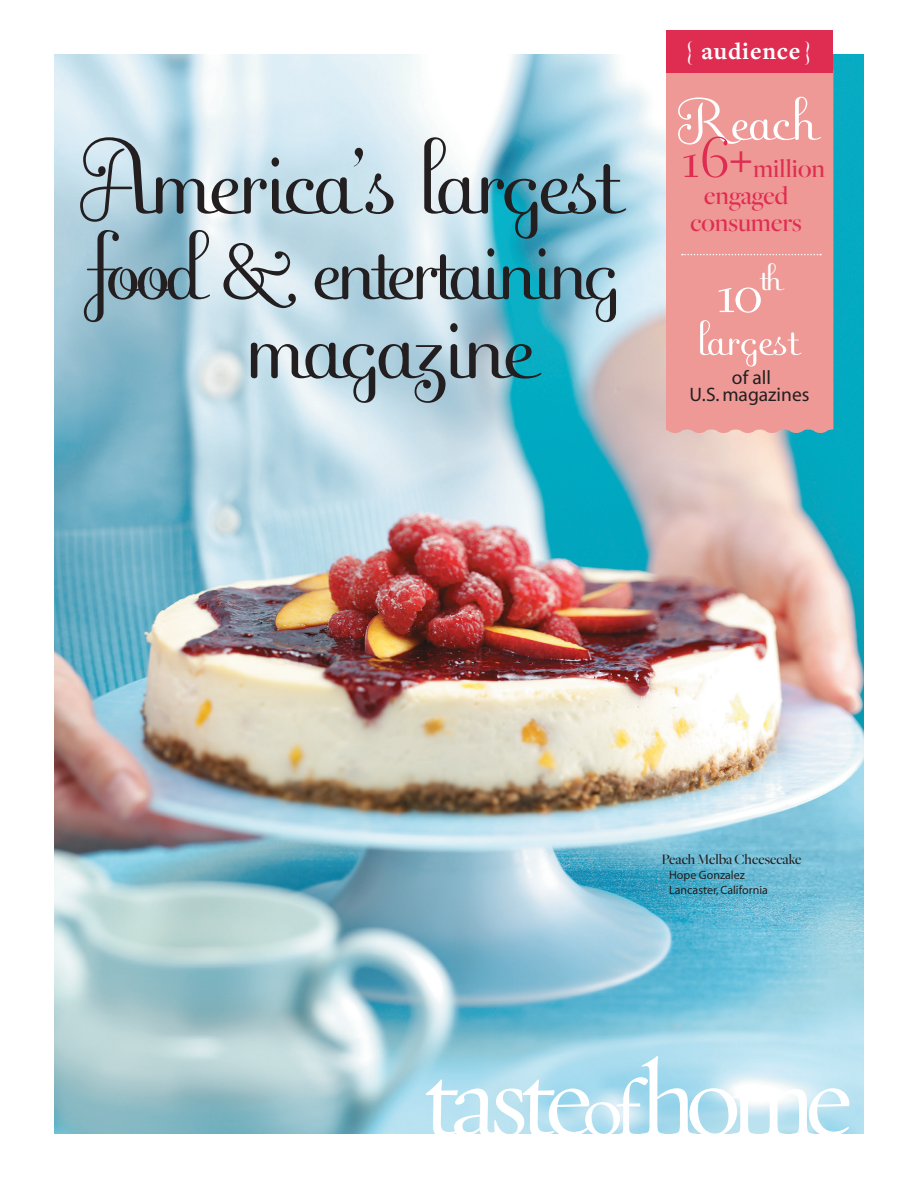
<style>
.page{position:relative;width:918px;height:1188px;background:#fff}
.page>*{position:absolute;margin:0;border:0;box-sizing:border-box;transform-origin:0 0}
.t1{font:111.15px "Fling Plain";letter-spacing:-.03em;color:#231f20}
.t2{font:108.9px "Fling Plain";letter-spacing:-.03em;color:#231f20}
.t3{font:100.95px "Fling Plain";letter-spacing:-.05em;color:#231f20}
.t4{font:67.65px "Fling Plain";color:#fff}
.t5{font:63px "Fling Plain";color:#fff}
.t6{font:50.85px "Fling Plain";color:#fff}
.t7{font:500 27px "Freight Big";color:#df2d52}
.t8{font:700 24px "Freight Text";letter-spacing:.03em;color:#fff}
.t9{font:19.5px/17.2px "Myriad";color:#231f20;text-align:center}
.t10{font:18px "Myriad";letter-spacing:-.01em;color:#fff}
.t11{font:16.5px "Myriad";letter-spacing:.02em;color:#fff}
.t12{font:500 15px "Freight Big";color:#231f20}
.t13{font:12px "Myriad";color:#231f20}
.s1{font-family:"Didot HTF L64 Light";font-size:89.55px}
.s2{font-family:"Didot HTF L64 Light";font-weight:400}
.s3{font-family:"Fling Plain";font-weight:400;font-size:63px}
.s4{font-family:"Freight Text Book SC";font-weight:400;font-size:49.5px}
</style>
<div class="page">
<img style="left:54px;top:54px;width:810px;height:1080px">
<svg style="left:426px;top:1056px;width:423px;height:78px"></svg>
<div style="left:666px;top:72px;width:167px;height:362px;background:#ee9996"></div>
<div style="left:666px;top:30px;width:167px;height:42px;background:#df2d52"></div>
<svg style="left:682px;top:254px;width:139px;height:1px"></svg>
<p class="t1" style="left:76px;top:111px;width:543px">Ame&gt;ica<span class="s1">’</span>s la&gt;gest</p>
<p class="t3" style="left:90px;top:206px;width:531px">f~~≈ &amp; ente&gt;taining</p>
<p class="t2" style="left:243px;top:278px;width:291px">magazine</p>
<p class="t8" style="left:686px;top:38px;width:127px"><span class="s2">{</span> audience <span class="s2">}</span></p>
<p class="t5" style="left:676px;top:82px;width:142px">Reach</p>
<p class="t7" style="left:682px;top:154px;width:144px"><span class="s3">16</span><span class="s4">+</span>million</p>
<p class="t7" style="left:704px;top:181px;width:86px">engaged</p>
<p class="t7" style="left:691px;top:208px;width:113px">consumers</p>
<p class="t4" style="left:717px;top:250px;width:66px">10<sup>th</sup></p>
<p class="t6" style="left:697px;top:308px;width:103px">la&gt;gest</p>
<p class="t10" style="left:717px;top:325px;width:69px">audience</p>
<p class="t11" style="left:700px;top:347px;width:103px">among food &amp;</p>
<p class="t9" style="left:689px;top:369px;width:122px">of all<br>U.S. magazines</p>
<p class="t12" style="left:662px;top:851px;width:141px">Peach Melba Cheesecake</p>
<p class="t13" style="left:669px;top:869px;width:77px">Hope Gonzalez</p>
<p class="t13" style="left:669px;top:884px;width:100px">Lancaster, California</p>
</div>
